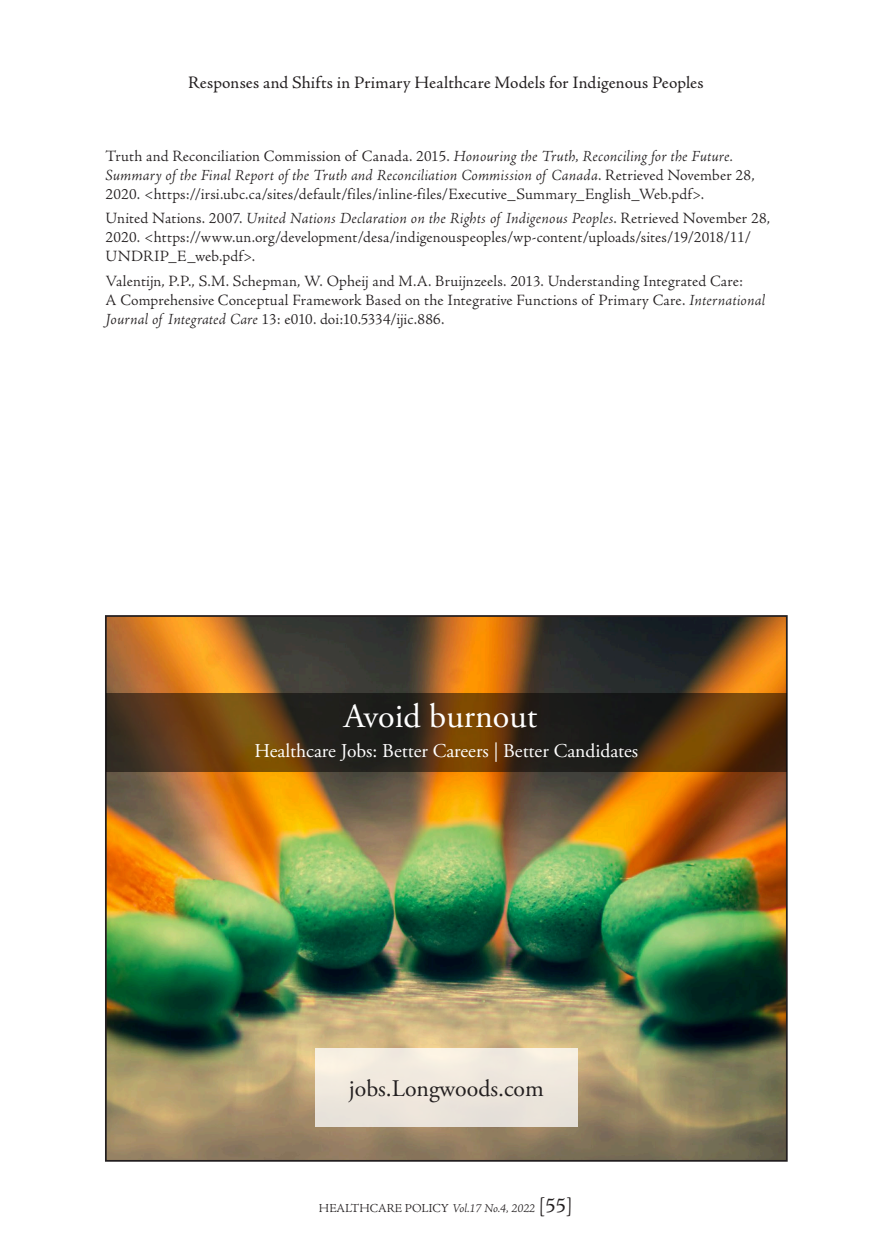
<style>
.page{position:relative;width:882px;height:1260px;background:#fff}
.page>*{position:absolute;margin:0;border:0;box-sizing:border-box;transform-origin:0 0}
.Body_-_Italic{font:34.12px "Adobe Garamond Pro";color:#fff}
.Body_-_Italic-2{font:23.8px "Adobe Garamond Pro";color:#231f20}
.Body_-_Italic-3{font:19.6px "Adobe Garamond Pro";color:#fff}
.header_title{font:17.5px "Adobe Jenson Pro";letter-spacing:.01em;color:#231f20}
.body_references{font:300 15.75px/18.9px "Adobe Jenson Pro";letter-spacing:.01em;color:#231f20}
.t1{font:300 12.25px "Adobe Jenson Pro";color:#231f20}
.s1{font-style:italic}
.s2{font-size:21px}
.s3{font-weight:400;font-size:21px}
</style>
<div class="page">
<img style="left:108px;top:618px;width:677px;height:541px">
<svg style="left:106px;top:694px;width:681px;height:78px"></svg>
<div style="left:315px;top:1048px;width:263px;height:79px;background:#efe7de"></div>
<p class="header_title" style="left:188px;top:73px;width:517px">Responses and Shifts in Primary Healthcare Models for Indigenous Peoples</p>
<p class="body_references" style="left:106px;top:147px;width:651px">Truth and Reconciliation Commission of Canada. 2015. <span class="s1">Honouring the Truth, Reconciling for the Future.<br>Summary of the Final Report of the Truth and Reconciliation Commission of Canada</span>. Retrieved November 28,<br>2020. &lt;https://irsi.ubc.ca/sites/default/files/inline-files/Executive_Summary_English_Web.pdf&gt;.</p>
<p class="body_references" style="left:106px;top:209px;width:666px">United Nations. 2007. <span class="s1">United Nations Declaration on the Rights of Indigenous Peoples</span>. Retrieved November 28,<br>2020. &lt;https://www.un.org/development/desa/indigenouspeoples/wp-content/uploads/sites/19/2018/11/<br>UNDRIP_E_web.pdf&gt;.</p>
<p class="body_references" style="left:106px;top:272px;width:661px">Valentijn, P.P., S.M. Schepman, W. Opheij and M.A. Bruijnzeels. 2013. Understanding Integrated Care:<br>A Comprehensive Conceptual Framework Based on the Integrative Functions of Primary Care. <span class="s1">International<br>Journal of Integrated Care</span> 13: e010. doi:10.5334/ijic.886.</p>
<p class="Body_-_Italic" style="left:344px;top:696px;width:195px">Avoid burnout</p>
<p class="Body_-_Italic-3" style="left:254px;top:739px;width:385px">Healthcare Jobs: Better Careers | Better Candidates</p>
<p class="Body_-_Italic-2" style="left:349px;top:1074px;width:197px">jobs.Longwoods.com</p>
<p class="t1" style="left:319px;top:1201px;width:255px">HEALTHCARE POLICY <span class="s1">Vol.17 No.4, 2022</span> <span class="s2">[</span><span class="s3">55</span><span class="s2">]</span></p>
</div>
